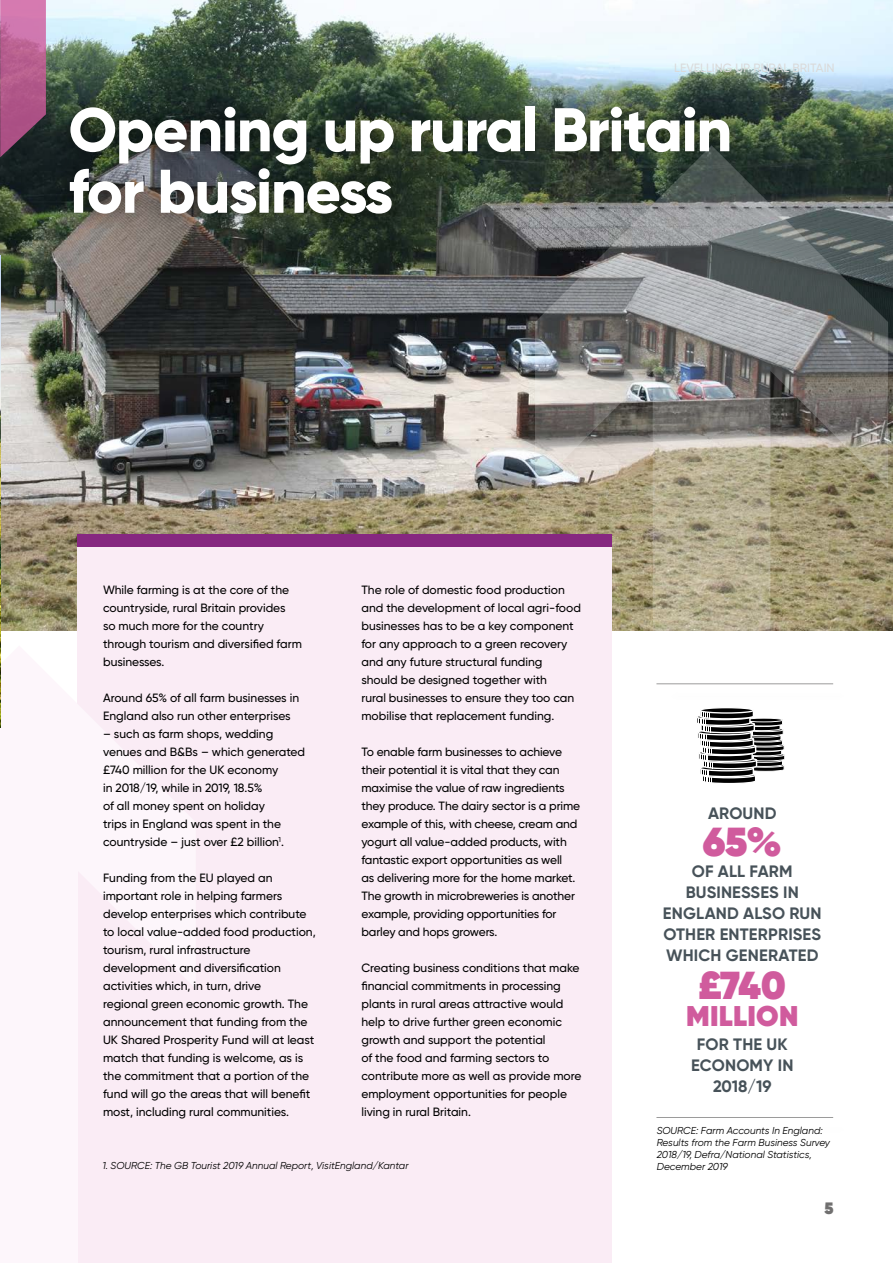
<style>
.page{position:relative;width:893px;height:1263px;background:#fff}
.page>*{position:absolute;margin:0;border:0;box-sizing:border-box;transform-origin:0 0}
.t1{font:800 61.5px/61.5px "Gilroy";letter-spacing:-.02em;color:#fff}
.t2{font:800 40.5px "Gilroy";color:#d05b9d}
.t3{font:800 39px "Gilroy";color:#d05b9d}
.t4{font:800 28.5px "Gilroy";letter-spacing:.01em;color:#d05b9d}
.t5{font:700 16.5px/21px "Gilroy";letter-spacing:.01em;color:#475259;text-align:center}
.t6{font:800 16.5px "Gilroy";color:#706f6f}
.t7{font:500 12px/18px "Gilroy";color:#000}
.t8{font:500 12px "Gilroy";color:#dadada}
.t9{font:italic 10.05px/12px "Gilroy";color:#000}
</style>
<div class="page">
<img style="left:0;top:0;width:893px;height:630px">
<div style="left:47px;top:84px;width:706px;height:152px;background:#000;opacity:.64"></div>
<div style="left:78px;top:545px;width:534px;height:718px;background:#faecf5"></div>
<img style="left:535px;top:145px;width:353px;height:540px">
<div style="left:78px;top:534px;width:534px;height:13px;background:#862880"></div>
<img style="left:0;top:255px;width:1px;height:473px">
<svg style="left:0;top:0;width:46px;height:157px;background:#a55985"></svg>
<hr style="left:656px;top:1117px;width:177px;height:1px;background:#706f6f">
<hr style="left:656px;top:683px;width:177px;height:1px;background:#706f6f">
<svg style="left:697px;top:708px;width:88px;height:75px"></svg>
<p class="t8" style="left:674px;top:60px;width:162px">LEVELLING UP RURAL BRITAIN</p>
<h1 class="t1" style="left:69px;top:99px;width:665px">Opening up rural Britain for business</h1>
<p class="t7" style="left:103px;top:581px;width:200px">While farming is at the core of the countryside, rural Britain provides<br>so much more for the country through tourism and diversified farm businesses.</p>
<p class="t7" style="left:103px;top:689px;width:198px">Around 65% of all farm businesses in<br>England also run other enterprises</p>
<p class="t7" style="left:103px;top:725px;width:204px">– such as farm shops, wedding venues and B&amp;Bs – which generated £740 million for the UK economy<br>in 2018/19, while in 2019, 18.5%<br>of all money spent on holiday<br>trips in England was spent in the countryside – just over £2 billion<sup>1</sup>.</p>
<p class="t7" style="left:103px;top:869px;width:214px">Funding from the EU played an important role in helping farmers develop enterprises which contribute to local value-added food production, tourism, rural infrastructure development and diversification activities which, in turn, drive<br>regional green economic growth. The announcement that funding from the UK Shared Prosperity Fund will at least match that funding is welcome, as is the commitment that a portion of the fund will go the areas that will benefit most, including rural communities.</p>
<p class="t7" style="left:361px;top:581px;width:221px">The role of domestic food production and the development of local agri-food businesses has to be a key component for any approach to a green recovery and any future structural funding should be designed together with<br>rural businesses to ensure they too can mobilise that replacement funding.</p>
<p class="t7" style="left:361px;top:743px;width:220px">To enable farm businesses to achieve their potential it is vital that they can maximise the value of raw ingredients they produce. The dairy sector is a prime example of this, with cheese, cream and yogurt all value-added products, with fantastic export opportunities as well<br>as delivering more for the home market.<br>The growth in microbreweries is another example, providing opportunities for barley and hops growers.</p>
<p class="t7" style="left:361px;top:959px;width:222px">Creating business conditions that make financial commitments in processing plants in rural areas attractive would help to drive further green economic growth and support the potential<br>of the food and farming sectors to contribute more as well as provide more employment opportunities for people living in rural Britain.</p>
<p class="t9" style="left:102px;top:1160px;width:308px">1. SOURCE: The GB Tourist 2019 Annual Report, VisitEngland/Kantar</p>
<h3 class="t5" style="left:708px;top:802px;width:70px">AROUND</h3>
<h2 class="t2" style="left:703px;top:816px;width:80px">65%</h2>
<h3 class="t5" style="left:663px;top:861px;width:160px">OF ALL FARM<br>BUSINESSES IN<br>ENGLAND ALSO RUN<br>OTHER ENTERPRISES<br>WHICH GENERATED</h3>
<h3 class="t3" style="left:699px;top:960px;width:89px">£740</h3>
<h3 class="t4" style="left:686px;top:997px;width:114px">MILLION</h3>
<h3 class="t5" style="left:691px;top:1033px;width:104px">FOR THE UK<br>ECONOMY IN<br>2018/19</h3>
<p class="t9" style="left:657px;top:1124px;width:175px">SOURCE: Farm Accounts In England:<br>Results from the Farm Business Survey<br>2018/19, Defra/National Statistics,<br>December 2019</p>
<h3 class="t6" style="left:824px;top:1197px;width:11px">5</h3>
</div>
